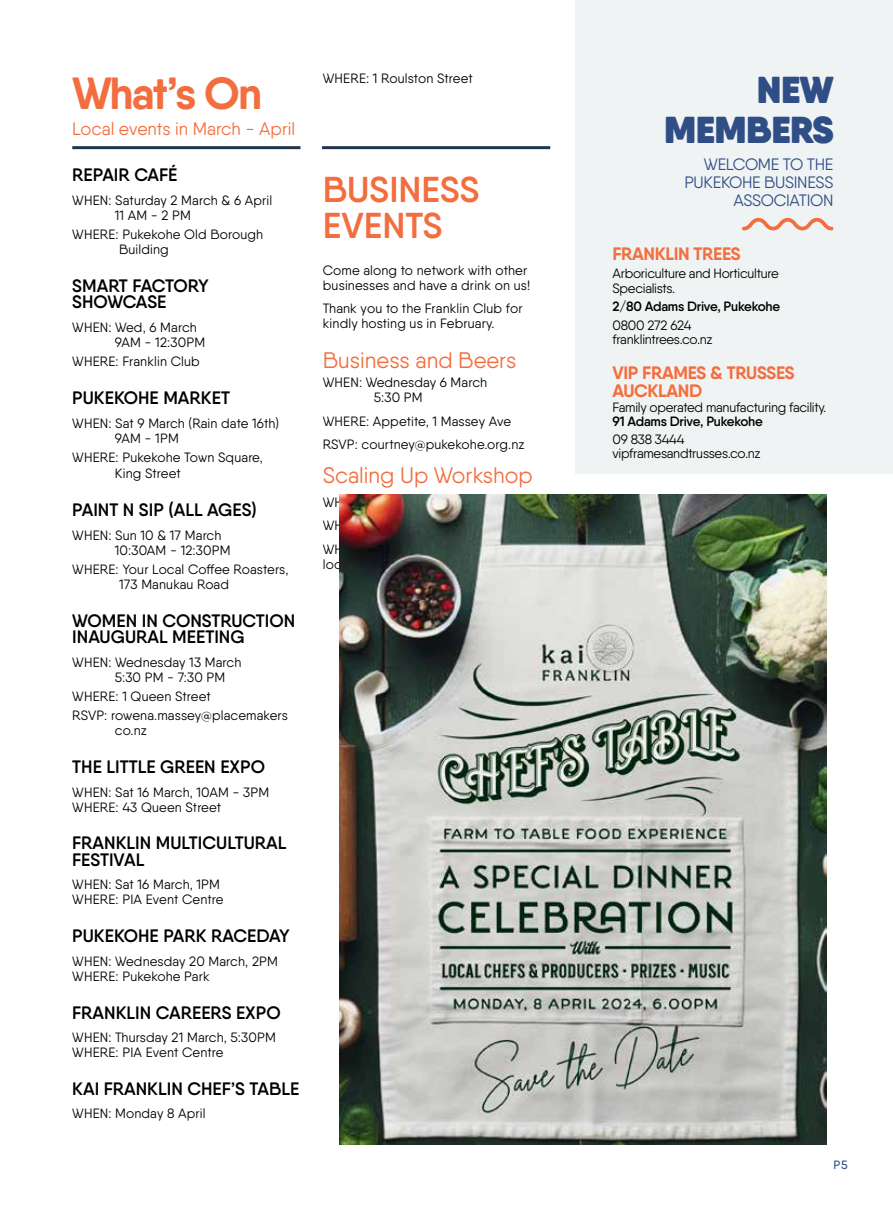
<style>
.page{position:relative;width:893px;height:1217px;background:#fff}
.page>*{position:absolute;margin:0;border:0;box-sizing:border-box;transform-origin:0 0}
.t1{font:700 45px "Qanelas Soft";letter-spacing:-.04em;color:#f36e3f}
.t2{font:800 37.5px/40.5px "Qanelas Soft";letter-spacing:-.015em;color:#304e86;text-align:right}
.t3{font:600 36px/36px "Qanelas Soft";color:#f36e3f}
.t4{font:22.5px "Qanelas Soft";color:#f36e3f}
.t5{font:600 18px/16.5px "Qanelas Soft";color:#000101}
.t6{font:700 18px/18px "Qanelas Soft";letter-spacing:-.02em;color:#f36e3f}
.t7{font:18px "Qanelas Soft";color:#f36e3f}
.t8{font:600 18px/16.5px "Qanelas Soft";letter-spacing:-.02em;color:#000101}
.t9{font:16.5px/18px "Qanelas Soft";letter-spacing:-.02em;color:#304e86;text-align:right}
.t10{font:13.5px/15px "Qanelas Soft";letter-spacing:.01em;color:#000101}
.t11{font:13.5px/14.4px "Qanelas Soft";letter-spacing:-.02em;color:#000101}
.t12{font:600 13.5px "Qanelas Soft";letter-spacing:-.02em;color:#000101}
.t13{font:500 12px "Qanelas Soft";color:#304e86}
</style>
<div class="page">
<div style="left:576px;top:0;width:317px;height:474px;background:#f0f3f3"></div>
<svg style="left:742px;top:218px;width:91px;height:12px"></svg>
<hr style="left:72px;top:146px;width:228px;height:3px;background:#20364b">
<hr style="left:322px;top:146px;width:228px;height:3px;background:#20364b">
<img style="left:340px;top:494px;width:486px;height:650px">
<h1 class="t1" style="left:72px;top:65px;width:191px">What’s On</h1>
<h3 class="t7" style="left:72px;top:118px;width:224px">Local events in March - April</h3>
<h3 class="t5" style="left:72px;top:166px;width:107px">REPAIR CAFÉ</h3>
<p class="t10" style="left:115px;top:192px;width:159px;text-indent:-43px">WHEN: Saturday 2 March &amp; 6 April<br>11 AM - 2 PM</p>
<p class="t10" style="left:119px;top:227px;width:146px;text-indent:-47px">WHERE: Pukekohe Old Borough<br>Building</p>
<h3 class="t8" style="left:72px;top:277px;width:138px">SMART FACTORY<br>SHOWCASE</h3>
<p class="t10" style="left:115px;top:319px;width:92px;text-indent:-43px">WHEN: Wed, 6 March<br>9AM - 12:30PM</p>
<p class="t10" style="left:72px;top:354px;width:129px">WHERE: Franklin Club</p>
<h3 class="t5" style="left:72px;top:389px;width:159px">PUKEKOHE MARKET</h3>
<p class="t10" style="left:115px;top:415px;width:166px;text-indent:-43px">WHEN: Sat 9 March (Rain date 16th)<br>9AM - 1PM</p>
<p class="t10" style="left:115px;top:448px;width:150px;line-height:16.5px;text-indent:-43px">WHERE: Pukekohe Town Square,<br>King Street</p>
<h3 class="t5" style="left:72px;top:501px;width:186px">PAINT N SIP (ALL AGES)</h3>
<p class="t10" style="left:115px;top:527px;width:117px;text-indent:-43px">WHEN: Sun 10 &amp; 17 March<br>10:30AM - 12:30PM</p>
<p class="t10" style="left:119px;top:561px;width:171px;text-indent:-47px">WHERE: Your Local Coffee Roasters,<br>173 Manukau Road</p>
<h3 class="t5" style="left:72px;top:612px;width:224px">WOMEN IN CONSTRUCTION<br>INAUGURAL MEETING</h3>
<p class="t10" style="left:115px;top:654px;width:128px;text-indent:-43px">WHEN: Wednesday 13 March<br>5:30 PM - 7:30 PM</p>
<p class="t10" style="left:72px;top:686px;width:217px;line-height:19.2px">WHERE: 1 Queen Street<br>RSVP: rowena.massey@placemakers</p>
<p class="t10" style="left:115px;top:722px;width:34px">co.nz</p>
<h3 class="t5" style="left:72px;top:758px;width:194px">THE LITTLE GREEN EXPO</h3>
<p class="t10" style="left:72px;top:784px;width:199px">WHEN: Sat 16 March, 10AM - 3PM<br>WHERE: 43 Queen Street</p>
<h3 class="t5" style="left:72px;top:834px;width:216px">FRANKLIN MULTICULTURAL<br>FESTIVAL</h3>
<p class="t10" style="left:72px;top:876px;width:153px">WHEN: Sat 16 March, 1PM<br>WHERE: PIA Event Centre</p>
<h3 class="t5" style="left:72px;top:927px;width:219px">PUKEKOHE PARK RACEDAY</h3>
<p class="t10" style="left:72px;top:953px;width:207px">WHEN: Wednesday 20 March, 2PM<br>WHERE: Pukekohe Park</p>
<h3 class="t5" style="left:72px;top:1003px;width:210px">FRANKLIN CAREERS EXPO</h3>
<p class="t10" style="left:72px;top:1029px;width:205px">WHEN: Thursday 21 March, 5:30PM<br>WHERE: PIA Event Centre</p>
<h3 class="t5" style="left:72px;top:1079px;width:229px">KAI FRANKLIN CHEF’S TABLE</h3>
<p class="t10" style="left:72px;top:1105px;width:135px">WHEN: Monday 8 April</p>
<p class="t10" style="left:323px;top:71px;width:151px">WHERE: 1 Roulston Street</p>
<h3 class="t3" style="left:323px;top:171px;width:158px">BUSINESS<br>EVENTS</h3>
<p class="t10" style="left:323px;top:262px;width:209px">Come along to network with other businesses and have a drink on us!</p>
<p class="t10" style="left:323px;top:301px;width:201px">Thank you to the Franklin Club for kindly hosting us in February.</p>
<h3 class="t4" style="left:323px;top:346px;width:195px">Business and Beers</h3>
<p class="t10" style="left:374px;top:375px;width:115px;text-indent:-51px">WHEN: Wednesday 6 March<br>5:30 PM</p>
<p class="t10" style="left:323px;top:409px;width:203px;line-height:23.5px">WHERE: Appetite, 1 Massey Ave<br>RSVP: courtney@pukekohe.org.nz</p>
<h3 class="t4" style="left:323px;top:461px;width:211px">Scaling Up Workshop</h3>
<h2 class="t2" style="left:664px;top:69px;width:171px">NEW<br>MEMBERS</h2>
<p class="t9" style="left:684px;top:155px;width:150px">WELCOME TO THE<br>PUKEKOHE BUSINESS<br>ASSOCIATION</p>
<h3 class="t6" style="left:612px;top:244px;width:130px">FRANKLIN TREES</h3>
<p class="t11" style="left:612px;top:266px;width:168px">Arboriculture and Horticulture<br>Specialists.</p>
<p class="t12" style="left:612px;top:298px;width:169px">2/80 Adams Drive, Pukekohe</p>
<p class="t11" style="left:612px;top:318px;width:102px">0800 272 624 franklintrees.co.nz</p>
<h3 class="t6" style="left:612px;top:364px;width:184px">VIP FRAMES &amp; TRUSSES<br>AUCKLAND</h3>
<p class="t11" style="left:612px;top:399px;width:215px">Family operated manufacturing facility.</p>
<p class="t12" style="left:612px;top:413px;width:152px">91 Adams Drive, Pukekohe</p>
<p class="t11" style="left:612px;top:432px;width:150px;line-height:13.5px">09 838 3444 vipframesandtrusses.co.nz</p>
<p class="t13" style="left:833px;top:1156px;width:16px">P5</p>
</div>
